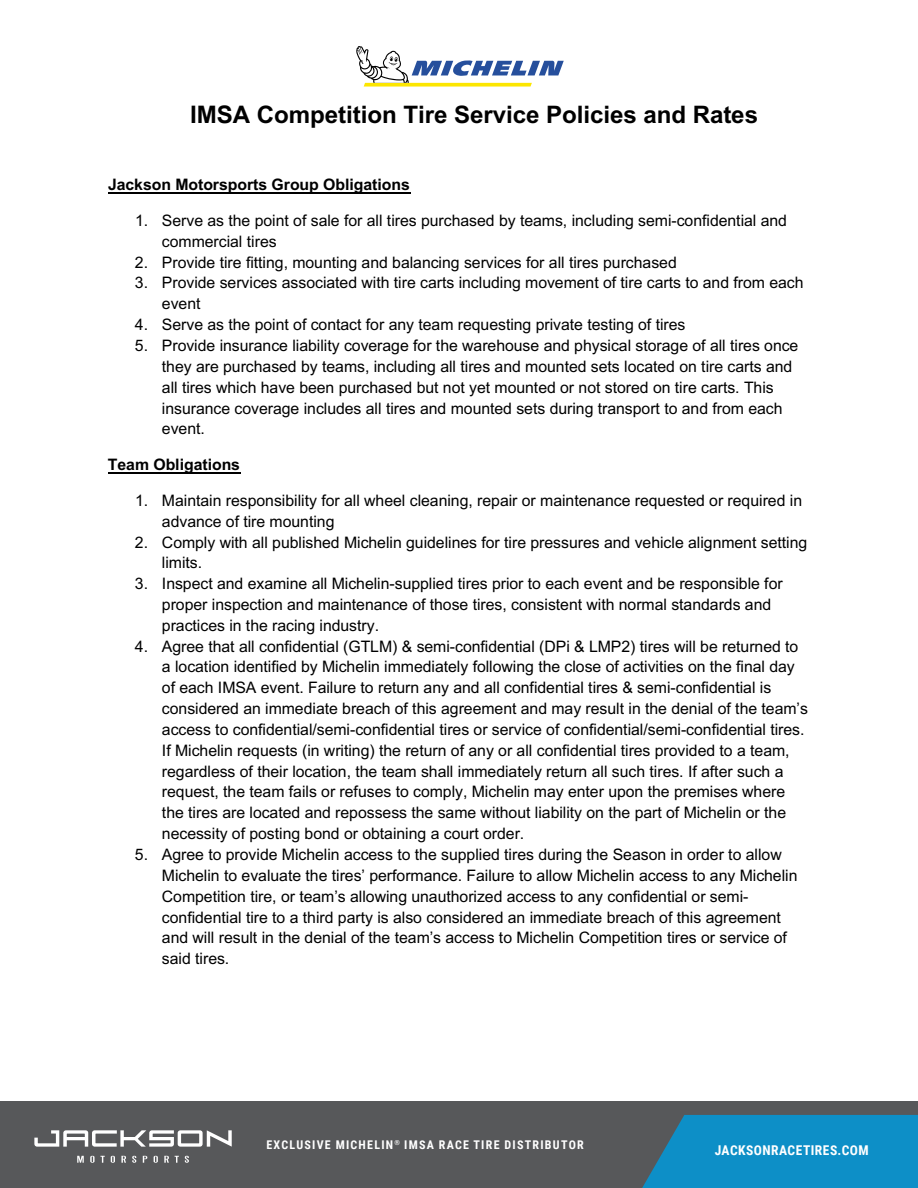
<style>
.page{position:relative;width:918px;height:1188px;background:#fff}
.page>*{position:absolute;margin:0;border:0;box-sizing:border-box;transform-origin:0 0}
.t1{font:700 24.15px "Arial";letter-spacing:-.005em;color:#000}
.t2{font:15.9px/20.9px "Arial";letter-spacing:-.005em;color:#000}
.t3{font:700 15.9px "Arial";letter-spacing:-.005em;color:#000}
.t4{font:700 13.5px "Roboto Condensed";letter-spacing:.035em;color:#fff}
.t5{font:700 12px "Roboto Condensed";letter-spacing:.105em;color:#fff}
</style>
<div class="page">
<hr style="left:108px;top:192px;width:302px;height:2px;background:#000">
<hr style="left:108px;top:472px;width:132px;height:2px;background:#000">
<div style="left:0;top:1102px;width:918px;height:86px;background:#57585a"></div>
<svg style="left:642px;top:1115px;width:276px;height:73px;background:#128abe"></svg>
<svg style="left:34px;top:1130px;width:198px;height:17px"></svg>
<svg style="left:77px;top:1156px;width:7px;height:7px"></svg>
<svg style="left:90px;top:1156px;width:15px;height:7px"></svg>
<svg style="left:111px;top:1156px;width:4px;height:7px"></svg>
<svg style="left:121px;top:1156px;width:5px;height:7px"></svg>
<svg style="left:132px;top:1156px;width:4px;height:7px"></svg>
<svg style="left:143px;top:1156px;width:4px;height:7px"></svg>
<svg style="left:154px;top:1156px;width:4px;height:7px"></svg>
<svg style="left:164px;top:1156px;width:5px;height:7px"></svg>
<svg style="left:175px;top:1156px;width:4px;height:7px"></svg>
<svg style="left:185px;top:1156px;width:4px;height:7px"></svg>
<svg style="left:356px;top:46px;width:208px;height:41px"></svg>
<h1 class="t1" style="left:190px;top:97px;width:569px">IMSA Competition Tire Service Policies and Rates</h1>
<p class="t3" style="left:108px;top:174px;width:303px">Jackson Motorsports Group Obligations</p>
<p class="t2" style="left:162px;top:210px;width:627px;text-indent:-27px">1. Serve as the point of sale for all tires purchased by teams, including semi-confidential and commercial tires</p>
<p class="t2" style="left:135px;top:252px;width:543px">2. Provide tire fitting, mounting and balancing services for all tires purchased</p>
<p class="t2" style="left:162px;top:272px;width:643px;text-indent:-27px">3. Provide services associated with tire carts including movement of tire carts to and from each event</p>
<p class="t2" style="left:135px;top:314px;width:552px">4. Serve as the point of contact for any team requesting private testing of tires</p>
<p class="t2" style="left:162px;top:335px;width:638px;text-indent:-27px">5. Provide insurance liability coverage for the warehouse and physical storage of all tires once they are purchased by teams, including all tires and mounted sets located on tire carts and all tires which have been purchased but not yet mounted or not stored on tire carts. This insurance coverage includes all tires and mounted sets during transport to and from each event.</p>
<p class="t3" style="left:108px;top:454px;width:134px">Team Obligations</p>
<p class="t2" style="left:162px;top:490px;width:642px;text-indent:-27px">1. Maintain responsibility for all wheel cleaning, repair or maintenance requested or required in advance of tire mounting</p>
<p class="t2" style="left:162px;top:531px;width:647px;text-indent:-27px">2. Comply with all published Michelin guidelines for tire pressures and vehicle alignment setting limits.</p>
<p class="t2" style="left:162px;top:573px;width:622px;text-indent:-27px">3. Inspect and examine all Michelin-supplied tires prior to each event and be responsible for proper inspection and maintenance of those tires, consistent with normal standards and practices in the racing industry.</p>
<p class="t2" style="left:162px;top:635px;width:648px;text-indent:-27px">4. Agree that all confidential (GTLM) &amp; semi-confidential (DPi &amp; LMP2) tires will be returned to a location identified by Michelin immediately following the close of activities on the final day of each IMSA event. Failure to return any and all confidential tires &amp; semi-confidential is considered an immediate breach of this agreement and may result in the denial of the team’s access to confidential/semi-confidential tires or service of confidential/semi-confidential tires.<br>If Michelin requests (in writing) the return of any or all confidential tires provided to a team, regardless of their location, the team shall immediately return all such tires. If after such a request, the team fails or refuses to comply, Michelin may enter upon the premises where the tires are located and repossess the same without liability on the part of Michelin or the necessity of posting bond or obtaining a court order.</p>
<p class="t2" style="left:162px;top:844px;width:637px;text-indent:-27px">5. Agree to provide Michelin access to the supplied tires during the Season in order to allow Michelin to evaluate the tires’ performance. Failure to allow Michelin access to any Michelin Competition tire, or team’s allowing unauthorized access to any confidential or semi&shy;confidential tire to a third party is also considered an immediate breach of this agreement and will result in the denial of the team’s access to Michelin Competition tires or service of said tires.</p>
<p class="t5" style="left:266px;top:1136px;width:319px">EXCLUSIVE MICHELIN<sup>®</sup> IMSA RACE TIRE DISTRIBUTOR</p>
<p class="t4" style="left:715px;top:1141px;width:156px">JACKSONRACETIRES.COM</p>
</div>
